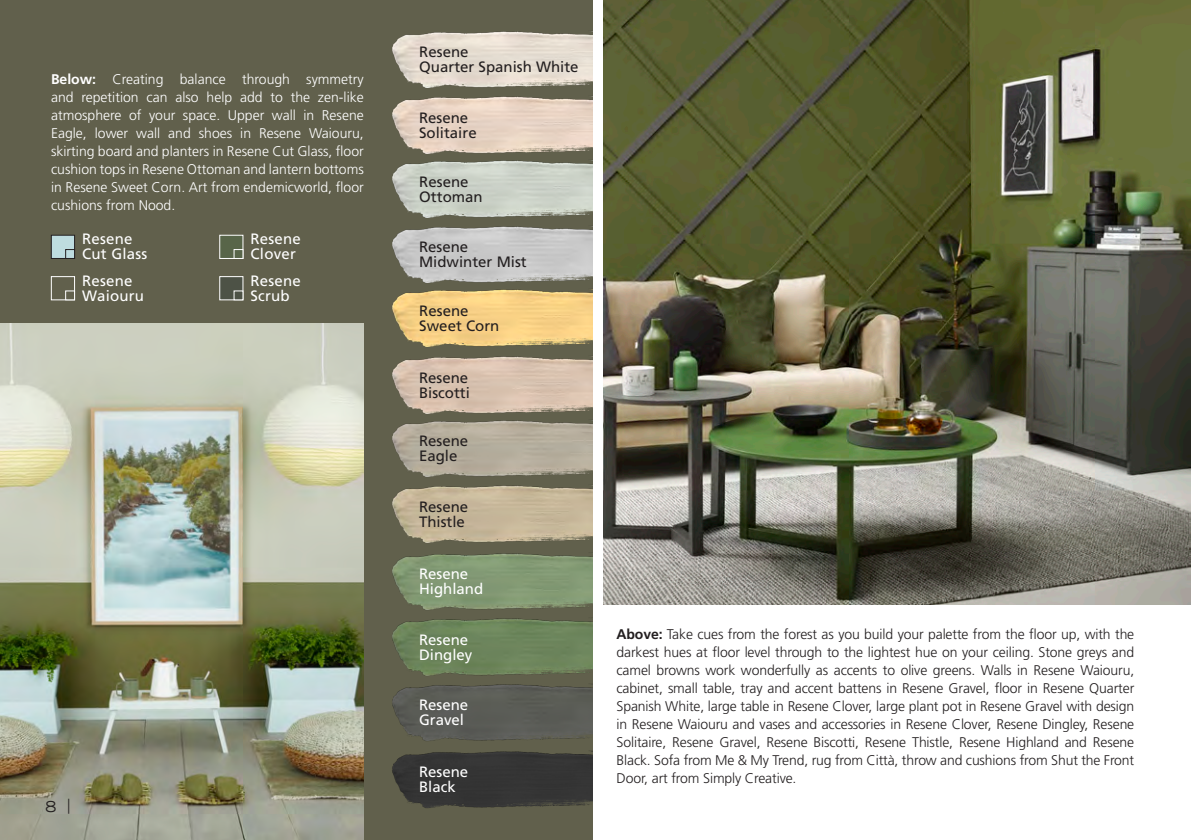
<style>
.page{position:relative;width:1191px;height:840px;background:#fff}
.page>*{position:absolute;margin:0;border:0;box-sizing:border-box;transform-origin:0 0}
.t1{font:15px/15px "Frutiger LT Std";color:#231f20}
.t2{font:15px/15px "Frutiger LT Std";color:#fff}
.t3{font:expanded 15px "Trade Gothic LH";color:#231f20}
.t4{font:300 14px/18px "Frutiger LT Std";letter-spacing:-.01em;color:#231f20;text-align:justify}
.t5{font:300 14px/18px "Frutiger LT Std";color:#fff;text-align:justify}
.s1{font-weight:700}
</style>
<div class="page">
<div style="left:0;top:0;width:592px;height:839px;background:#61604c"></div>
<img style="left:604px;top:0;width:587px;height:603px">
<img style="left:0;top:324px;width:364px;height:515px">
<div style="left:51px;top:235px;width:24px;height:23px;background:#bedcdf"></div>
<div style="left:51px;top:235px;width:24px;height:23px;border:1px solid #231f20"></div>
<div style="left:65px;top:249px;width:10px;height:9px;border:1px solid #231f20"></div>
<div style="left:51px;top:276px;width:24px;height:24px;background:#61604c;border:1px solid #fff"></div>
<div style="left:65px;top:290px;width:10px;height:10px;background:#61604c;border:1px solid #fff"></div>
<div style="left:219px;top:235px;width:24px;height:23px;background:#586549;border:1px solid #fff"></div>
<div style="left:234px;top:249px;width:9px;height:9px;background:#586549;border:1px solid #fff"></div>
<div style="left:219px;top:276px;width:24px;height:24px;background:#4d5246;border:1px solid #fff"></div>
<div style="left:234px;top:290px;width:9px;height:10px;background:#4d5246"></div>
<img style="left:392px;top:289px;width:200px;height:125px">
<img style="left:392px;top:160px;width:200px;height:123px">
<img style="left:392px;top:420px;width:200px;height:388px">
<img style="left:392px;top:31px;width:200px;height:123px">
<p class="t5" style="left:51px;top:71px;width:314px"><span class="s1">Below:</span> Creating balance through symmetry and repetition can also help add to the zen-like atmosphere of your space. Upper wall in Resene Eagle, lower wall and shoes in Resene Waiouru, skirting board and planters in Resene Cut Glass, floor cushion tops in Resene Ottoman and lantern bottoms in Resene Sweet Corn. Art from endemicworld, floor cushions from Nood.</p>
<p class="t2" style="left:82px;top:231px;width:67px">Resene<br>Cut Glass</p>
<p class="t2" style="left:82px;top:273px;width:63px">Resene<br>Waiouru</p>
<p class="t2" style="left:250px;top:231px;width:52px">Resene<br>Clover</p>
<p class="t2" style="left:250px;top:273px;width:52px">Resene<br>Scrub</p>
<p class="t3" style="left:45px;top:795px;width:26px">8 |</p>
<p class="t1" style="left:419px;top:45px;width:161px">Resene<br>Quarter Spanish White</p>
<p class="t1" style="left:419px;top:110px;width:59px">Resene<br>Solitaire</p>
<p class="t1" style="left:419px;top:174px;width:65px">Resene<br>Ottoman</p>
<p class="t1" style="left:419px;top:239px;width:109px">Resene<br>Midwinter Mist</p>
<p class="t1" style="left:419px;top:303px;width:82px">Resene<br>Sweet Corn</p>
<p class="t1" style="left:419px;top:370px;width:52px">Resene<br>Biscotti</p>
<p class="t1" style="left:419px;top:433px;width:51px">Resene<br>Eagle</p>
<p class="t1" style="left:419px;top:499px;width:51px">Resene<br>Thistle</p>
<p class="t2" style="left:419px;top:566px;width:66px">Resene<br>Highland</p>
<p class="t2" style="left:419px;top:631px;width:55px">Resene<br>Dingley</p>
<p class="t2" style="left:419px;top:697px;width:51px">Resene<br>Gravel</p>
<p class="t2" style="left:419px;top:764px;width:51px">Resene<br>Black</p>
<p class="t4" style="left:616px;top:625px;width:519px"><span class="s1">Above:</span> Take cues from the forest as you build your palette from the floor up, with the darkest hues at floor level through to the lightest hue on your ceiling. Stone greys and camel browns work wonderfully as accents to olive greens. Walls in Resene Waiouru, cabinet, small table, tray and accent battens in Resene Gravel, floor in Resene Quarter Spanish White, large table in Resene Clover, large plant pot in Resene Gravel with design in Resene Waiouru and vases and accessories in Resene Clover, Resene Dingley, Resene Solitaire, Resene Gravel, Resene Biscotti, Resene Thistle, Resene Highland and Resene Black. Sofa from Me &amp; My Trend, rug from Città, throw and cushions from Shut the Front Door, art from Simply Creative.</p>
</div>
